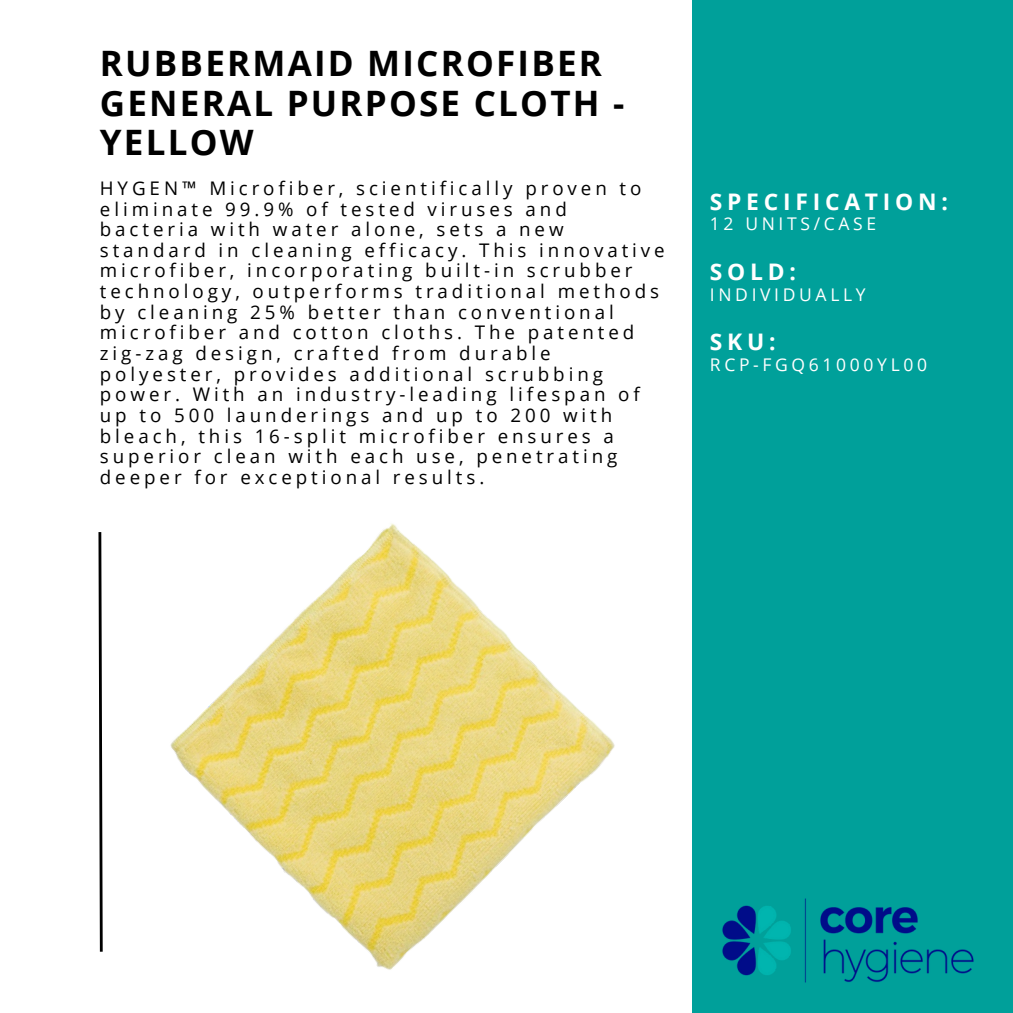
<style>
.page{position:relative;width:1013px;height:1013px;background:#fff}
.page>*{position:absolute;margin:0;border:0;box-sizing:border-box;transform-origin:0 0}
.t1{font:700 35px/39.4px "Open Sans";letter-spacing:.065em;color:#000}
.t2{font:700 22.75px "Open Sans";letter-spacing:.21em;color:#fff}
.t3{font:18.75px/20.6px "Open Sans";letter-spacing:.21em;color:#000}
.t4{font:17.5px "Open Sans";letter-spacing:.21em;color:#fff}
</style>
<div class="page">
<div style="left:0;top:0;width:1012px;height:1012px;background:#00a09a"></div>
<div style="left:0;top:0;width:691px;height:1012px;background:#fff"></div>
<svg style="left:98px;top:532px;width:5px;height:420px"></svg>
<img style="left:722px;top:898px;width:252px;height:85px">
<img style="left:170px;top:523px;width:445px;height:447px">
<p class="t1" style="left:100px;top:43px;width:526px">RUBBERMAID MICROFIBER<br>GENERAL PURPOSE CLOTH -<br>YELLOW</p>
<p class="t3" style="left:100px;top:177px;width:566px">HYGEN™ Microfiber, scientifically proven to eliminate 99.9% of tested viruses and bacteria with water alone, sets a new standard in cleaning efficacy. This innovative microfiber, incorporating built-in scrubber technology, outperforms traditional methods by cleaning 25% better than conventional microfiber and cotton cloths. The patented zig-zag design, crafted from durable polyester, provides additional scrubbing power. With an industry-leading lifespan of up to 500 launderings and up to 200 with bleach, this 16-split microfiber ensures a superior clean with each use, penetrating deeper for exceptional results.</p>
<h2 class="t2" style="left:710px;top:185px;width:240px">SPECIFICATION:</h2>
<h2 class="t4" style="left:710px;top:212px;width:168px">12 UNITS/CASE</h2>
<h3 class="t2" style="left:710px;top:256px;width:88px">SOLD:</h3>
<h3 class="t4" style="left:710px;top:282px;width:157px">INDIVIDUALLY</h3>
<h3 class="t2" style="left:710px;top:326px;width:67px">SKU:</h3>
<h3 class="t4" style="left:710px;top:352px;width:219px">RCP-FGQ61000YL00</h3>
</div>
